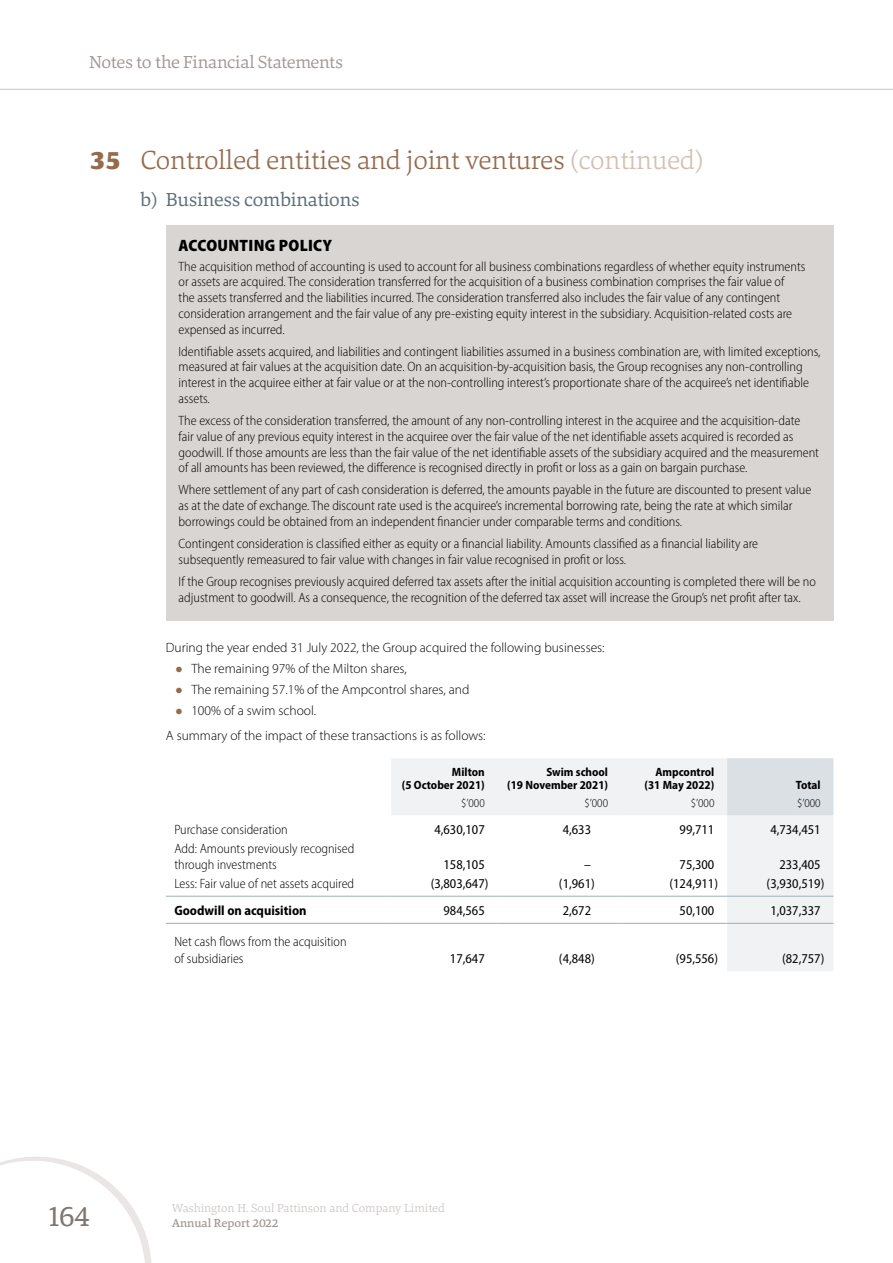
<style>
.page{position:relative;width:893px;height:1263px;background:#fff}
.page>*{position:absolute;margin:0;border:0;box-sizing:border-box;transform-origin:0 0}
.t1{font:30px "Danton";color:#7e7772}
.NOTE_Title_Serif{font:300 27px "Danton";letter-spacing:-.01em;color:#966b4d}
.BODY_Sub_2{font:19.5px "Danton";letter-spacing:-.01em;color:#5b6f79}
.t2{font:18px "Danton";letter-spacing:-.02em;color:#a29a97}
.AP_Header{font:900 semi-condensed 16.5px "Myriad Pro";letter-spacing:.02em;color:#000}
.AP_Copy{font:300 semi-condensed 13.5px/15.8px "Myriad Pro";color:#000}
.BODY_Copy{font:300 13.5px "Myriad Pro";color:#000}
.TABLE_Copy{font:300 semi-condensed 13.5px/16.5px "Myriad Pro";color:#000}
.TABLE_Copy-2{font:semi-condensed 13.5px "Myriad Pro";color:#000}
.TABLE_Sub_2{font:700 semi-condensed 13.5px "Myriad Pro";color:#000}
.TABLE_Header_Bold{font:700 semi-condensed 12px/13.5px "Myriad Pro";color:#000;text-align:right}
.t3{font:300 12px "Danton";color:#c9c5c2}
.TABLE_Copy-3{font:300 semi-condensed 12px "Myriad Pro";color:#000}
.t4{font:500 12px "Danton";color:#a29a97}
.s1{font-weight:900}
.s2{color:#d3c0b2}
</style>
<div class="page">
<hr style="left:0;top:89px;width:893px;height:1px;background:#c9c5c2">
<svg style="left:0;top:1157px;width:152px;height:106px"></svg>
<div style="left:166px;top:225px;width:667px;height:396px;background:#d8d5d3"></div>
<svg style="left:391px;top:758px;width:442px;height:213px"></svg>
<div style="left:727px;top:758px;width:106px;height:57px;background:#dae0e3"></div>
<hr style="left:166px;top:923px;width:225px;height:1px;background:#9cb3ba">
<hr style="left:391px;top:923px;width:106px;height:1px;background:#9cb3ba">
<hr style="left:497px;top:923px;width:124px;height:1px;background:#9cb3ba">
<hr style="left:621px;top:923px;width:106px;height:1px;background:#9cb3ba">
<hr style="left:727px;top:923px;width:106px;height:1px;background:#9cb3ba">
<hr style="left:166px;top:896px;width:225px;height:1px;background:#9cb3ba">
<hr style="left:391px;top:896px;width:106px;height:1px;background:#9cb3ba">
<hr style="left:497px;top:896px;width:124px;height:1px;background:#9cb3ba">
<hr style="left:621px;top:896px;width:106px;height:1px;background:#9cb3ba">
<hr style="left:727px;top:896px;width:106px;height:1px;background:#9cb3ba">
<h3 class="t2" style="left:89px;top:50px;width:255px">Notes to the Financial Statements</h3>
<p class="NOTE_Title_Serif" style="left:89px;top:142px;width:615px"><span class="s1">35</span> Controlled entities and joint ventures <span class="s2">(continued)</span></p>
<h3 class="BODY_Sub_2" style="left:140px;top:187px;width:221px">b) Business combinations</h3>
<p class="AP_Header" style="left:179px;top:234px;width:155px">ACCOUNTING POLICY</p>
<p class="AP_Copy" style="left:179px;top:258px;width:628px">The acquisition method of accounting is used to account for all business combinations regardless of whether equity instruments or assets are acquired. The consideration transferred for the acquisition of a business combination comprises the fair value of<br>the assets transferred and the liabilities incurred. The consideration transferred also includes the fair value of any contingent consideration arrangement and the fair value of any pre-existing equity interest in the subsidiary. Acquisition-related costs are expensed as incurred.</p>
<p class="AP_Copy" style="left:179px;top:343px;width:643px">Identifiable assets acquired, and liabilities and contingent liabilities assumed in a business combination are, with limited exceptions, measured at fair values at the acquisition date. On an acquisition-by-acquisition basis, the Group recognises any non-controlling interest in the acquiree either at fair value or at the non-controlling interest’s proportionate share of the acquiree’s net identifiable assets.</p>
<p class="AP_Copy" style="left:179px;top:413px;width:642px">The excess of the consideration transferred, the amount of any non-controlling interest in the acquiree and the acquisition-date<br>fair value of any previous equity interest in the acquiree over the fair value of the net identifiable assets acquired is recorded as goodwill. If those amounts are less than the fair value of the net identifiable assets of the subsidiary acquired and the measurement of all amounts has been reviewed, the difference is recognised directly in profit or loss as a gain on bargain purchase.</p>
<p class="AP_Copy" style="left:179px;top:482px;width:634px">Where settlement of any part of cash consideration is deferred, the amounts payable in the future are discounted to present value as at the date of exchange. The discount rate used is the acquiree’s incremental borrowing rate, being the rate at which similar borrowings could be obtained from an independent financier under comparable terms and conditions.</p>
<p class="AP_Copy" style="left:179px;top:536px;width:581px">Contingent consideration is classified either as equity or a financial liability. Amounts classified as a financial liability are subsequently remeasured to fair value with changes in fair value recognised in profit or loss.</p>
<p class="AP_Copy" style="left:179px;top:573px;width:639px">If the Group recognises previously acquired deferred tax assets after the initial acquisition accounting is completed there will be no adjustment to goodwill. As a consequence, the recognition of the deferred tax asset will increase the Group’s net profit after tax.</p>
<p class="BODY_Copy" style="left:166px;top:640px;width:440px">During the year ended 31 July 2022, the Group acquired the following businesses:</p>
<p class="BODY_Copy" style="left:191px;top:660px;width:217px">The remaining 97% of the Milton shares,</p>
<p class="BODY_Copy" style="left:191px;top:681px;width:280px">The remaining 57.1% of the Ampcontrol shares, and</p>
<p class="BODY_Copy" style="left:191px;top:702px;width:126px">100% of a swim school.</p>
<p class="BODY_Copy" style="left:166px;top:727px;width:321px">A summary of the impact of these transactions is as follows:</p>
<p class="TABLE_Header_Bold" style="left:402px;top:765px;width:84px">Milton<br>(5 October 2021)</p>
<p class="TABLE_Header_Bold" style="left:507px;top:765px;width:102px">Swim school<br>(19 November 2021)</p>
<p class="TABLE_Header_Bold" style="left:644px;top:765px;width:71px">Ampcontrol (31 May 2022)</p>
<p class="TABLE_Header_Bold" style="left:796px;top:778px;width:26px">Total</p>
<p class="TABLE_Copy-3" style="left:461px;top:796px;width:25px">$’000</p>
<p class="TABLE_Copy-3" style="left:584px;top:796px;width:25px">$’000</p>
<p class="TABLE_Copy-3" style="left:691px;top:796px;width:25px">$’000</p>
<p class="TABLE_Copy-3" style="left:797px;top:796px;width:25px">$’000</p>
<p class="TABLE_Copy" style="left:174px;top:821px;width:115px">Purchase consideration</p>
<p class="TABLE_Copy-2" style="left:434px;top:821px;width:52px">4,630,107</p>
<p class="TABLE_Copy-2" style="left:563px;top:821px;width:30px">4,633</p>
<p class="TABLE_Copy-2" style="left:680px;top:821px;width:36px">99,711</p>
<p class="TABLE_Copy-2" style="left:770px;top:821px;width:52px">4,734,451</p>
<p class="TABLE_Copy" style="left:174px;top:840px;width:182px">Add: Amounts previously recognised through investments</p>
<p class="TABLE_Copy-2" style="left:444px;top:856px;width:43px">158,105</p>
<p class="TABLE_Copy-2" style="left:584px;top:856px;width:8px">–</p>
<p class="TABLE_Copy-2" style="left:680px;top:856px;width:36px">75,300</p>
<p class="TABLE_Copy-2" style="left:779px;top:856px;width:43px">233,405</p>
<p class="TABLE_Copy" style="left:174px;top:875px;width:181px">Less: Fair value of net assets acquired</p>
<p class="TABLE_Copy-2" style="left:431px;top:875px;width:59px">(3,803,647)</p>
<p class="TABLE_Copy-2" style="left:559px;top:875px;width:37px">(1,961)</p>
<p class="TABLE_Copy-2" style="left:669px;top:875px;width:50px">(124,911)</p>
<p class="TABLE_Copy-2" style="left:767px;top:875px;width:59px">(3,930,519)</p>
<p class="TABLE_Sub_2" style="left:174px;top:901px;width:134px">Goodwill on acquisition</p>
<p class="TABLE_Copy-2" style="left:444px;top:902px;width:43px">984,565</p>
<p class="TABLE_Copy-2" style="left:563px;top:902px;width:30px">2,672</p>
<p class="TABLE_Copy-2" style="left:680px;top:902px;width:36px">50,100</p>
<p class="TABLE_Copy-2" style="left:770px;top:902px;width:52px">1,037,337</p>
<p class="TABLE_Copy" style="left:174px;top:933px;width:174px">Net cash flows from the acquisition of subsidiaries</p>
<p class="TABLE_Copy-2" style="left:450px;top:950px;width:36px">17,647</p>
<p class="TABLE_Copy-2" style="left:559px;top:950px;width:37px">(4,848)</p>
<p class="TABLE_Copy-2" style="left:676px;top:950px;width:44px">(95,556)</p>
<p class="TABLE_Copy-2" style="left:782px;top:950px;width:44px">(82,757)</p>
<p class="t3" style="left:172px;top:1200px;width:274px">Washington H. Soul Pattinson and Company Limited</p>
<h1 class="t1" style="left:46px;top:1196px;width:46px">164</h1>
<p class="t4" style="left:172px;top:1215px;width:108px">Annual Report 2022</p>
</div>
